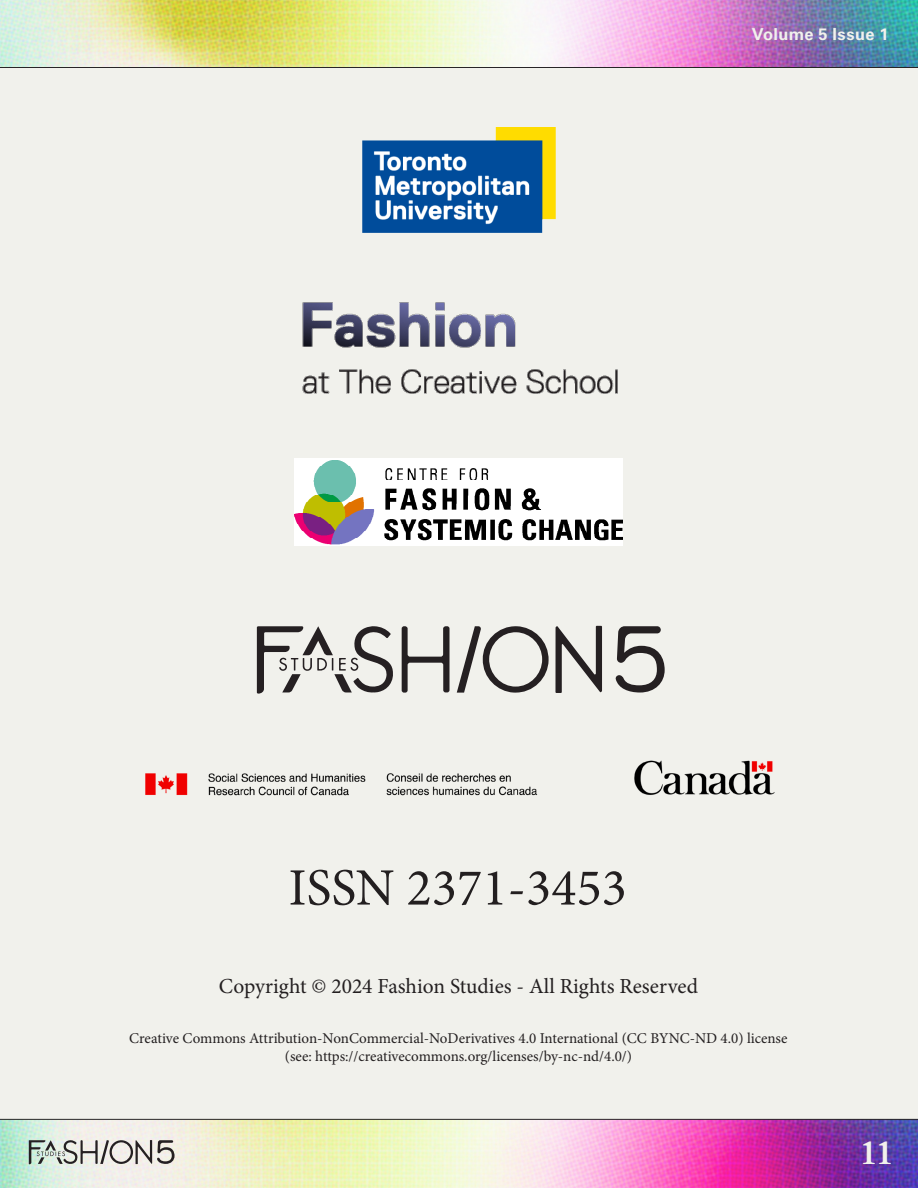
<style>
.page{position:relative;width:918px;height:1188px;background:#f1f1ec}
.page>*{position:absolute;margin:0;border:0;box-sizing:border-box;transform-origin:0 0}
.t1{font:52.5px "Minion Pro";color:#231f20}
.t2{font:600 31.5px "Bookmania";color:#f1f1ec}
.t3{font:21.45px "Minion Pro";color:#231f20}
.t4{font:700 16.5px "Univers LT Std";letter-spacing:.015em;color:#f1f1ec}
.t5{font:15px/18px "Minion Pro";color:#231f20;text-align:center}
</style>
<div class="page">
<img style="left:0;top:1119px;width:918px;height:69px">
<img style="left:0;top:0;width:918px;height:68px">
<svg style="left:29px;top:1140px;width:146px;height:24px"></svg>
<img style="left:302px;top:302px;width:316px;height:92px">
<img style="left:295px;top:459px;width:328px;height:86px">
<svg style="left:615px;top:626px;width:50px;height:67px"></svg>
<svg style="left:402px;top:626px;width:48px;height:67px"></svg>
<svg style="left:555px;top:626px;width:47px;height:67px"></svg>
<svg style="left:457px;top:626px;width:92px;height:67px"></svg>
<svg style="left:257px;top:626px;width:136px;height:68px"></svg>
<img style="left:145px;top:760px;width:630px;height:36px">
<img style="left:363px;top:128px;width:193px;height:105px">
<p class="t4" style="left:752px;top:25px;width:138px">Volume 5 Issue 1</p>
<h1 class="t1" style="left:289px;top:853px;width:340px">ISSN 2371-3453</h1>
<h3 class="t3" style="left:219px;top:972px;width:481px">Copyright © 2024 Fashion Studies - All Rights Reserved</h3>
<p class="t5" style="left:129px;top:1029px;width:660px">Creative Commons Attribution-NonCommercial-NoDerivatives 4.0 International (CC BYNC-ND 4.0) license (see: https://creativecommons.org/licenses/by-nc-nd/4.0/)</p>
<h2 class="t2" style="left:860px;top:1135px;width:36px">11</h2>
</div>
